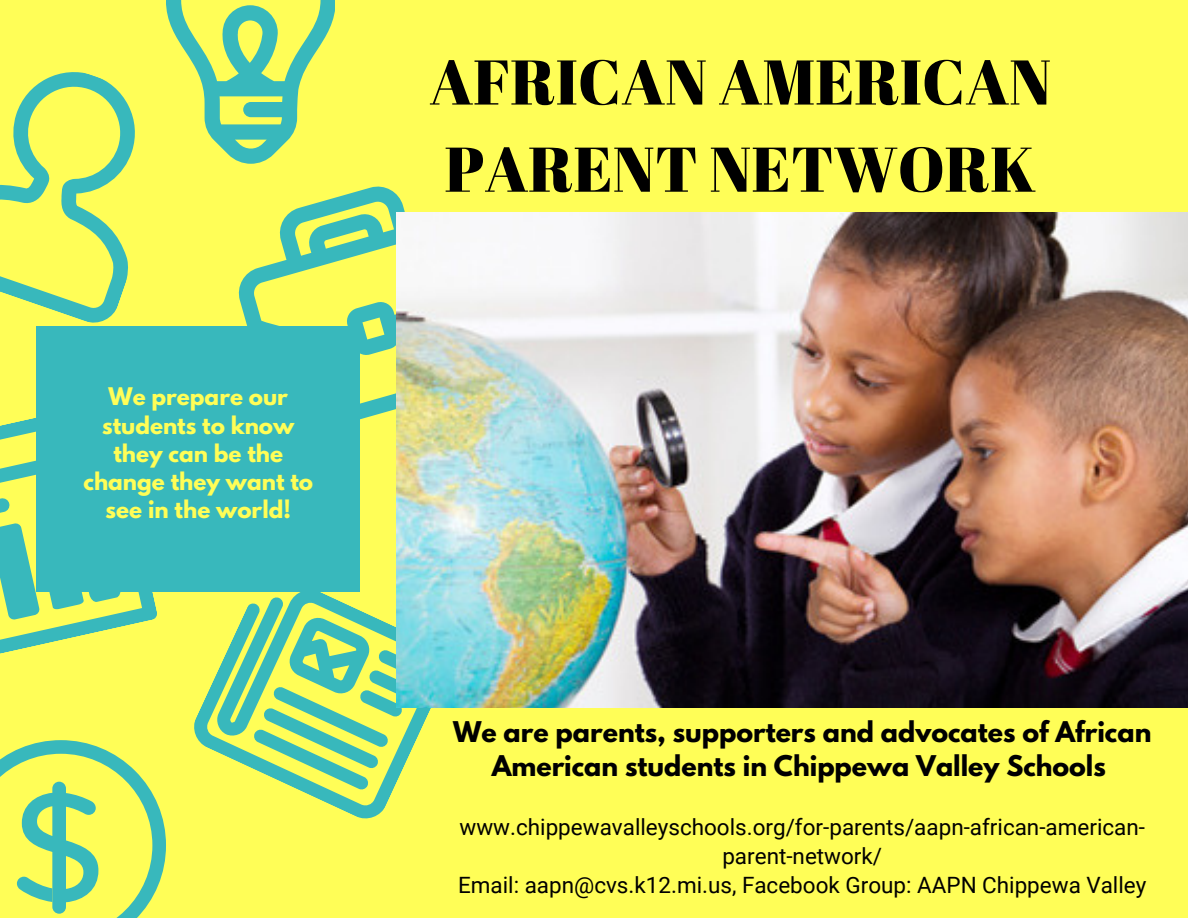
<style>
.page{position:relative;width:1188px;height:918px;background:#fffe57}
.page>*{position:absolute;margin:0;border:0;box-sizing:border-box;transform-origin:0 0}
.t1{font:63px "Abril Fatface";color:#000}
.t2{font:700 25.35px/33.8px "League Spartan";color:#000;text-align:center}
.t3{font:22.5px/29.2px "Roboto";color:#000;text-align:center}
.t4{font:700 21.45px/28.2px "League Spartan";color:#fffe57;text-align:center}
</style>
<div class="page">
<svg style="left:238px;top:186px;width:167px;height:234px"></svg>
<svg style="left:194px;top:592px;width:262px;height:227px"></svg>
<svg style="left:252px;top:613px;width:171px;height:179px"></svg>
<svg style="left:0;top:418px;width:157px;height:236px"></svg>
<div style="left:36px;top:326px;width:324px;height:266px;background:#38b8bc"></div>
<svg style="left:0;top:72px;width:135px;height:251px"></svg>
<svg style="left:0;top:740px;width:166px;height:178px"></svg>
<svg style="left:166px;top:0;width:169px;height:164px"></svg>
<img style="left:396px;top:212px;width:792px;height:495px">
<p class="t4" style="left:83px;top:385px;width:231px">We prepare our students to know they can be the change they want to see in the world!</p>
<p class="t1" style="left:429px;top:38px;width:623px">AFRICAN AMERICAN</p>
<p class="t1" style="left:445px;top:125px;width:593px">PARENT NETWORK</p>
<p class="t2" style="left:453px;top:718px;width:700px">We are parents, supporters and advocates of African<br>American students in Chippewa Valley Schools</p>
<p class="t3" style="left:460px;top:812px;width:687px">www.chippewavalleyschools.org/for-parents/aapn-african-american&shy;parent-network/</p>
<p class="t3" style="left:458px;top:871px;width:690px">Email: aapn@cvs.k12.mi.us, Facebook Group: AAPN Chippewa Valley</p>
</div>
